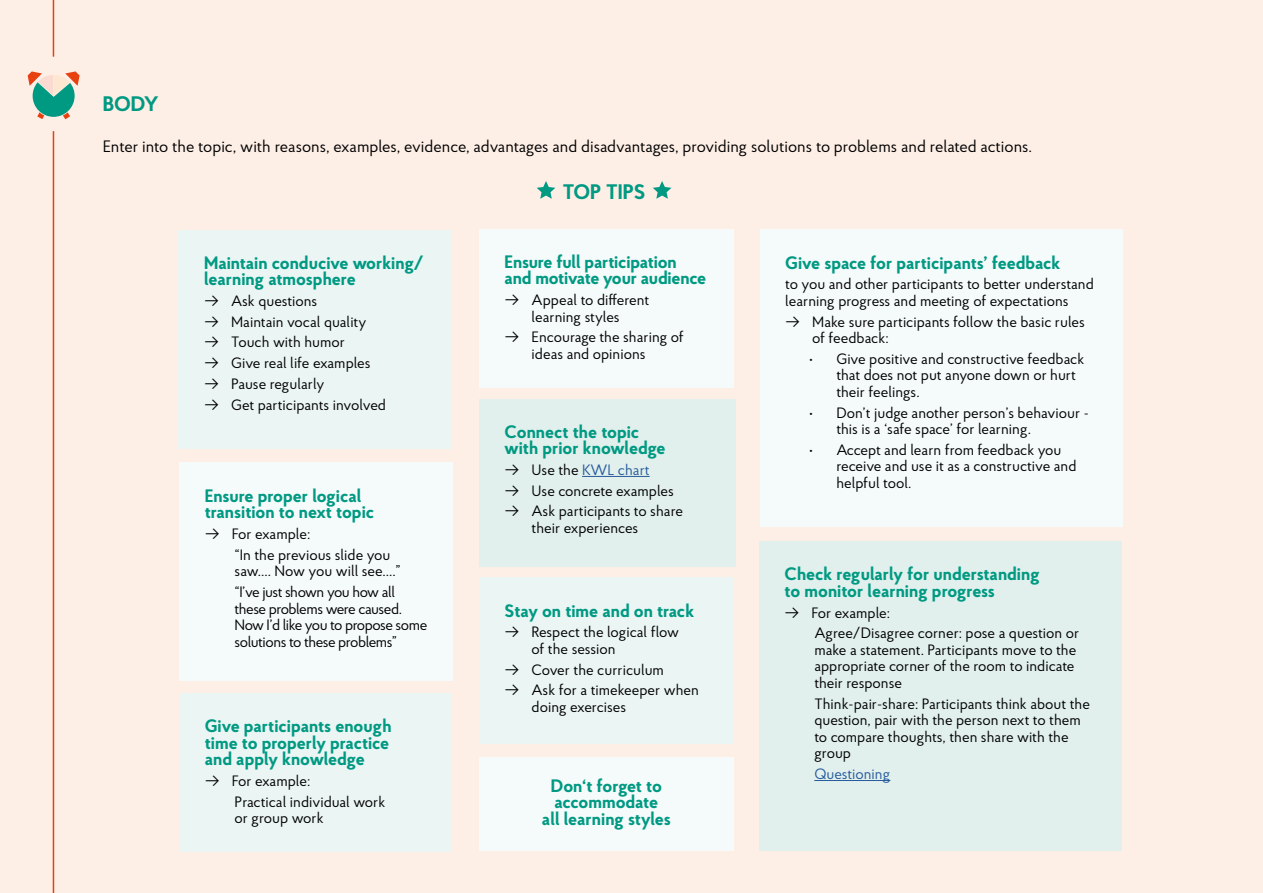
<style>
.page{position:relative;width:1263px;height:893px;background:#feefe6}
.page>*{position:absolute;margin:0;border:0;box-sizing:border-box;transform-origin:0 0}
.t1{font:700 21px "Proba Pro";letter-spacing:-.005em;color:#009982}
.t2{font:700 18px/16.5px "Proba Pro";color:#009982}
.t3{font:16.5px "Proba Pro";color:#000}
.t4{font:15px/16.5px "Proba Pro";color:#000}
.t5{font:15px/16.5px "Proba Pro";letter-spacing:-.03em;color:#000}
.t6{font:15px "Proba Pro";color:#275b9b}
.s1{color:#000}
</style>
<div class="page">
<div style="left:759px;top:541px;width:362px;height:309px;background:#e1f0ed"></div>
<hr style="left:814px;top:780px;width:76px;height:1px;background:#275b9b">
<div style="left:179px;top:230px;width:273px;height:219px;background:#ebf5f4"></div>
<div style="left:479px;top:229px;width:255px;height:158px;background:#f5fafa"></div>
<div style="left:479px;top:578px;width:255px;height:166px;background:#ebf5f4"></div>
<div style="left:479px;top:757px;width:255px;height:93px;background:#f5fafa"></div>
<div style="left:179px;top:463px;width:274px;height:218px;background:#f5fafa"></div>
<div style="left:479px;top:399px;width:257px;height:168px;background:#e1f0ed"></div>
<hr style="left:582px;top:476px;width:68px;height:1px;background:#275b9b">
<div style="left:179px;top:693px;width:272px;height:158px;background:#ebf5f4"></div>
<div style="left:760px;top:230px;width:363px;height:297px;background:#f5fafa"></div>
<hr style="left:53px;top:131px;width:1px;height:762px;background:#e74011">
<hr style="left:53px;top:0;width:1px;height:57px;background:#e74011">
<svg style="left:28px;top:71px;width:52px;height:48px"></svg>
<svg style="left:537px;top:181px;width:18px;height:18px"></svg>
<svg style="left:653px;top:181px;width:18px;height:18px"></svg>
<h1 class="t1" style="left:103px;top:90px;width:57px">BODY</h1>
<p class="t3" style="left:103px;top:136px;width:931px">Enter into the topic, with reasons, examples, evidence, advantages and disadvantages, providing solutions to problems and related actions.</p>
<p class="t2" style="left:204px;top:253px;width:221px">Maintain conducive working/ learning atmosphere</p>
<p class="t4" style="left:204px;top:292px;width:115px">→ Ask questions</p>
<p class="t4" style="left:204px;top:313px;width:164px">→ Maintain vocal quality</p>
<p class="t4" style="left:204px;top:334px;width:142px">→ Touch with humor</p>
<p class="t4" style="left:204px;top:354px;width:168px">→ Give real life examples</p>
<p class="t4" style="left:204px;top:375px;width:122px">→ Pause regularly</p>
<p class="t4" style="left:204px;top:396px;width:183px">→ Get participants involved</p>
<p class="t2" style="left:205px;top:487px;width:171px">Ensure proper logical transition to next topic</p>
<p class="t4" style="left:235px;top:523px;width:157px;line-height:20.7px;text-indent:-30px">→ For example:<br>“In the previous slide you</p>
<p class="t5" style="left:235px;top:560px;width:168px;line-height:20.7px">saw.... Now you will see....” “I’ve just shown you how all</p>
<p class="t5" style="left:235px;top:600px;width:194px">these problems were caused.<br>Now I’d like you to propose some solutions to these problems”</p>
<p class="t2" style="left:205px;top:717px;width:188px">Give participants enough time to properly practice and apply knowledge</p>
<p class="t4" style="left:235px;top:770px;width:152px;line-height:20.7px;text-indent:-30px">→ For example:<br>Practical individual work</p>
<p class="t4" style="left:235px;top:809px;width:91px">or group work</p>
<h1 class="t1" style="left:563px;top:177px;width:84px">TOP TIPS</h1>
<p class="t2" style="left:505px;top:253px;width:203px">Ensure full participation and motivate your audience</p>
<p class="t4" style="left:505px;top:291px;width:146px;text-align:center">→ Appeal to different learning styles</p>
<p class="t4" style="left:532px;top:329px;width:154px;text-indent:-27px">→ Encourage the sharing of ideas and opinions</p>
<p class="t2" style="left:505px;top:422px;width:162px">Connect the topic with prior knowledge</p>
<p class="t6" style="left:505px;top:460px;width:147px"><span class="s1">→ Use the</span> KWL chart</p>
<p class="t4" style="left:505px;top:482px;width:171px">→ Use concrete examples</p>
<p class="t4" style="left:532px;top:503px;width:153px;text-indent:-27px">→ Ask participants to share their experiences</p>
<p class="t2" style="left:505px;top:601px;width:191px">Stay on time and on track</p>
<p class="t4" style="left:532px;top:623px;width:149px;text-indent:-27px">→ Respect the logical flow of the session</p>
<p class="t4" style="left:505px;top:661px;width:161px">→ Cover the curriculum</p>
<p class="t4" style="left:532px;top:681px;width:169px;text-indent:-27px">→ Ask for a timekeeper when doing exercises</p>
<p class="t2" style="left:542px;top:776px;width:130px;text-align:center">Don‘t forget to accommodate<br>all learning styles</p>
<p class="t2" style="left:785px;top:253px;width:277px">Give space for participants’ feedback</p>
<p class="t4" style="left:785px;top:276px;width:310px">to you and other participants to better understand learning progress and meeting of expectations</p>
<p class="t4" style="left:812px;top:313px;width:274px;text-indent:-27px">→ Make sure participants follow the basic rules of feedback:</p>
<p class="t4" style="left:836px;top:350px;width:250px;text-indent:-27px">• Give positive and constructive feedback that does not put anyone down or hurt their feelings.</p>
<p class="t4" style="left:836px;top:404px;width:254px;text-indent:-27px">• Don’t judge another person’s behaviour - this is a ‘safe space’ for learning.</p>
<p class="t4" style="left:836px;top:441px;width:242px;text-indent:-27px">• Accept and learn from feedback you receive and use it as a constructive and helpful tool.</p>
<p class="t2" style="left:784px;top:565px;width:257px">Check regularly for understanding to monitor learning progress</p>
<p class="t4" style="left:814px;top:602px;width:266px;line-height:20.7px;text-indent:-30px">→ For example:<br>Agree/Disagree corner: pose a question or</p>
<p class="t4" style="left:814px;top:641px;width:263px">make a statement. Participants move to the appropriate corner of the room to indicate their response</p>
<p class="t4" style="left:814px;top:695px;width:277px">Think-pair-share: Participants think about the question, pair with the person next to them to compare thoughts, then share with the group</p>
<p class="t6" style="left:814px;top:764px;width:77px">Questioning</p>
</div>
